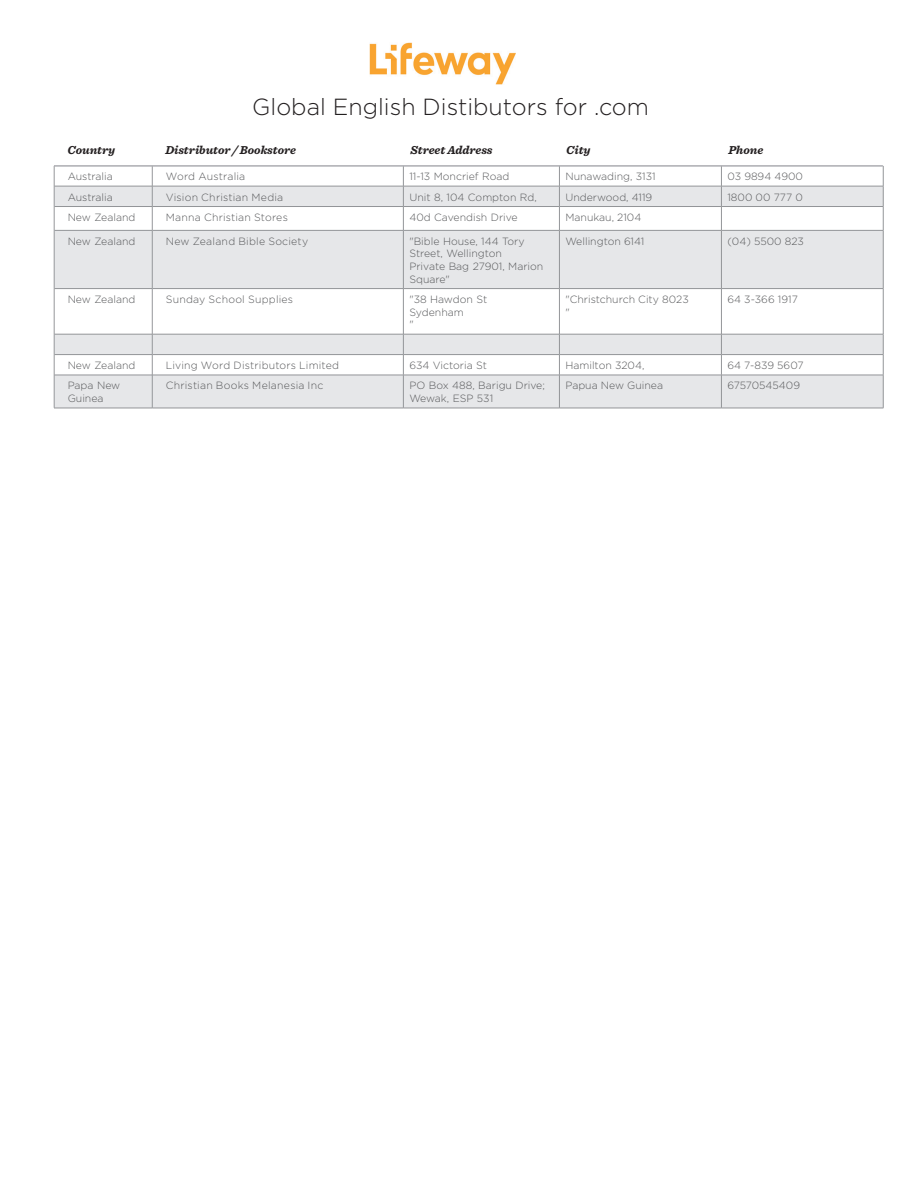
<style>
.page{position:relative;width:918px;height:1188px;background:#fff}
.page>*{position:absolute;margin:0;border:0;box-sizing:border-box;transform-origin:0 0}
.t1{font:300 23.25px "Gotham";color:#231f20}
.t2{font:italic 700 12px "Sentinel";color:#231f20}
.t3{font:300 10.5px/12.6px "Gotham";color:#57585a}
.t4{font:300 10.5px "Gotham";letter-spacing:.02em;color:#57585a}
.t5{font:300 10.5px "Gotham";letter-spacing:.025em;color:#57585a}
</style>
<div class="page">
<svg style="left:55px;top:187px;width:828px;height:221px;fill:#e6e7e9"></svg>
<hr style="left:54px;top:186px;width:98px;height:1px;background:#939598">
<hr style="left:152px;top:186px;width:251px;height:1px;background:#939598">
<hr style="left:403px;top:186px;width:156px;height:1px;background:#939598">
<hr style="left:559px;top:186px;width:162px;height:1px;background:#939598">
<hr style="left:721px;top:186px;width:162px;height:1px;background:#939598">
<hr style="left:54px;top:206px;width:98px;height:1px;background:#939598">
<hr style="left:152px;top:206px;width:251px;height:1px;background:#939598">
<hr style="left:403px;top:206px;width:156px;height:1px;background:#939598">
<hr style="left:559px;top:206px;width:162px;height:1px;background:#939598">
<hr style="left:721px;top:206px;width:162px;height:1px;background:#939598">
<hr style="left:54px;top:230px;width:98px;height:1px;background:#939598">
<hr style="left:152px;top:230px;width:251px;height:1px;background:#939598">
<hr style="left:403px;top:230px;width:156px;height:1px;background:#939598">
<hr style="left:559px;top:230px;width:162px;height:1px;background:#939598">
<hr style="left:721px;top:230px;width:162px;height:1px;background:#939598">
<hr style="left:54px;top:288px;width:98px;height:1px;background:#939598">
<hr style="left:152px;top:288px;width:251px;height:1px;background:#939598">
<hr style="left:403px;top:288px;width:156px;height:1px;background:#939598">
<hr style="left:559px;top:288px;width:162px;height:1px;background:#939598">
<hr style="left:721px;top:288px;width:162px;height:1px;background:#939598">
<hr style="left:54px;top:334px;width:98px;height:1px;background:#939598">
<hr style="left:152px;top:334px;width:251px;height:1px;background:#939598">
<hr style="left:403px;top:334px;width:156px;height:1px;background:#939598">
<hr style="left:559px;top:334px;width:162px;height:1px;background:#939598">
<hr style="left:721px;top:334px;width:162px;height:1px;background:#939598">
<hr style="left:54px;top:354px;width:98px;height:1px;background:#939598">
<hr style="left:152px;top:354px;width:251px;height:1px;background:#939598">
<hr style="left:403px;top:354px;width:156px;height:1px;background:#939598">
<hr style="left:559px;top:354px;width:162px;height:1px;background:#939598">
<hr style="left:721px;top:354px;width:162px;height:1px;background:#939598">
<hr style="left:54px;top:375px;width:98px;height:1px;background:#939598">
<hr style="left:152px;top:375px;width:251px;height:1px;background:#939598">
<hr style="left:403px;top:375px;width:156px;height:1px;background:#939598">
<hr style="left:559px;top:375px;width:162px;height:1px;background:#939598">
<hr style="left:721px;top:375px;width:162px;height:1px;background:#939598">
<hr style="left:54px;top:408px;width:98px;height:1px;background:#939598">
<hr style="left:152px;top:408px;width:251px;height:1px;background:#939598">
<hr style="left:403px;top:408px;width:156px;height:1px;background:#939598">
<hr style="left:559px;top:408px;width:162px;height:1px;background:#939598">
<hr style="left:721px;top:408px;width:162px;height:1px;background:#939598">
<svg style="left:403px;top:167px;width:1px;height:63px"></svg>
<svg style="left:559px;top:167px;width:1px;height:63px"></svg>
<svg style="left:721px;top:167px;width:1px;height:63px"></svg>
<hr style="left:403px;top:231px;width:1px;height:57px;background:#939598">
<hr style="left:559px;top:231px;width:1px;height:57px;background:#939598">
<hr style="left:721px;top:231px;width:1px;height:57px;background:#939598">
<hr style="left:403px;top:289px;width:1px;height:45px;background:#939598">
<hr style="left:559px;top:289px;width:1px;height:45px;background:#939598">
<hr style="left:721px;top:289px;width:1px;height:45px;background:#939598">
<svg style="left:403px;top:334px;width:1px;height:41px"></svg>
<svg style="left:559px;top:334px;width:1px;height:41px"></svg>
<svg style="left:721px;top:334px;width:1px;height:41px"></svg>
<hr style="left:403px;top:375px;width:1px;height:33px;background:#939598">
<hr style="left:559px;top:375px;width:1px;height:33px;background:#939598">
<hr style="left:721px;top:375px;width:1px;height:33px;background:#939598">
<svg style="left:54px;top:167px;width:1px;height:63px"></svg>
<svg style="left:152px;top:167px;width:1px;height:63px"></svg>
<hr style="left:54px;top:230px;width:1px;height:59px;background:#95979a">
<hr style="left:152px;top:230px;width:1px;height:59px;background:#95979a">
<hr style="left:54px;top:289px;width:1px;height:45px;background:#95979a">
<hr style="left:152px;top:289px;width:1px;height:45px;background:#95979a">
<svg style="left:54px;top:334px;width:1px;height:41px"></svg>
<svg style="left:152px;top:334px;width:1px;height:41px"></svg>
<hr style="left:54px;top:375px;width:1px;height:33px;background:#95979a">
<hr style="left:152px;top:375px;width:1px;height:33px;background:#95979a">
<svg style="left:883px;top:166px;width:1px;height:64px"></svg>
<hr style="left:883px;top:231px;width:1px;height:57px;background:#939598">
<hr style="left:883px;top:289px;width:1px;height:45px;background:#939598">
<svg style="left:883px;top:334px;width:1px;height:41px"></svg>
<hr style="left:883px;top:375px;width:1px;height:33px;background:#939598">
<img style="left:369px;top:42px;width:147px;height:42px">
<hr style="left:54px;top:165px;width:829px;height:2px;background:#acadb1">
<h1 class="t1" style="left:252px;top:92px;width:398px">Global English Distibutors for .com</h1>
<p class="t2" style="left:68px;top:140px;width:49px">Country</p>
<p class="t2" style="left:165px;top:140px;width:132px">Distributor / Bookstore</p>
<p class="t2" style="left:411px;top:140px;width:84px">Street Address</p>
<p class="t2" style="left:566px;top:140px;width:26px">City</p>
<p class="t2" style="left:729px;top:140px;width:36px">Phone</p>
<p class="t3" style="left:68px;top:170px;width:47px">Australia</p>
<p class="t3" style="left:166px;top:170px;width:81px">Word Australia</p>
<p class="t3" style="left:409px;top:170px;width:102px">11-13 Moncrief Road</p>
<p class="t3" style="left:565px;top:170px;width:92px">Nunawading, 3131</p>
<p class="t3" style="left:727px;top:170px;width:77px">03 9894 4900</p>
<p class="t3" style="left:68px;top:190px;width:47px">Australia</p>
<p class="t4" style="left:166px;top:190px;width:119px">Vision Christian Media</p>
<p class="t3" style="left:409px;top:190px;width:129px">Unit 8, 104 Compton Rd,</p>
<p class="t3" style="left:565px;top:190px;width:88px">Underwood, 4119</p>
<p class="t3" style="left:727px;top:190px;width:77px">1800 00 777 0</p>
<p class="t3" style="left:68px;top:211px;width:69px">New Zealand</p>
<p class="t4" style="left:166px;top:211px;width:124px">Manna Christian Stores</p>
<p class="t3" style="left:409px;top:211px;width:110px">40d Cavendish Drive</p>
<p class="t3" style="left:565px;top:211px;width:77px">Manukau, 2104</p>
<p class="t3" style="left:68px;top:234px;width:69px">New Zealand</p>
<p class="t4" style="left:166px;top:234px;width:144px">New Zealand Bible Society</p>
<p class="t3" style="left:409px;top:234px;width:135px">"Bible House, 144 Tory<br>Street, Wellington<br>Private Bag 27901, Marion<br>Square"</p>
<p class="t3" style="left:565px;top:234px;width:80px">Wellington 6141</p>
<p class="t3" style="left:727px;top:234px;width:78px">(04) 5500 823</p>
<p class="t3" style="left:68px;top:293px;width:69px">New Zealand</p>
<p class="t4" style="left:166px;top:293px;width:129px">Sunday School Supplies</p>
<p class="t3" style="left:409px;top:293px;width:79px">"38 Hawdon St<br>Sydenham<br>"</p>
<p class="t3" style="left:565px;top:293px;width:125px">"Christchurch City 8023 "</p>
<p class="t3" style="left:727px;top:293px;width:72px">64 3-366 1917</p>
<p class="t3" style="left:68px;top:359px;width:69px">New Zealand</p>
<p class="t3" style="left:166px;top:359px;width:175px">Living Word Distributors Limited</p>
<p class="t3" style="left:409px;top:359px;width:79px">634 Victoria St</p>
<p class="t3" style="left:565px;top:359px;width:81px">Hamilton 3204,</p>
<p class="t3" style="left:727px;top:359px;width:78px">64 7-839 5607</p>
<p class="t3" style="left:68px;top:379px;width:54px">Papa New<br>Guinea</p>
<p class="t5" style="left:166px;top:379px;width:159px">Christian Books Melanesia Inc</p>
<p class="t3" style="left:409px;top:379px;width:137px">PO Box 488, Barigu Drive;<br>Wewak, ESP 531</p>
<p class="t3" style="left:565px;top:379px;width:99px">Papua New Guinea</p>
<p class="t3" style="left:727px;top:379px;width:74px">67570545409</p>
</div>
